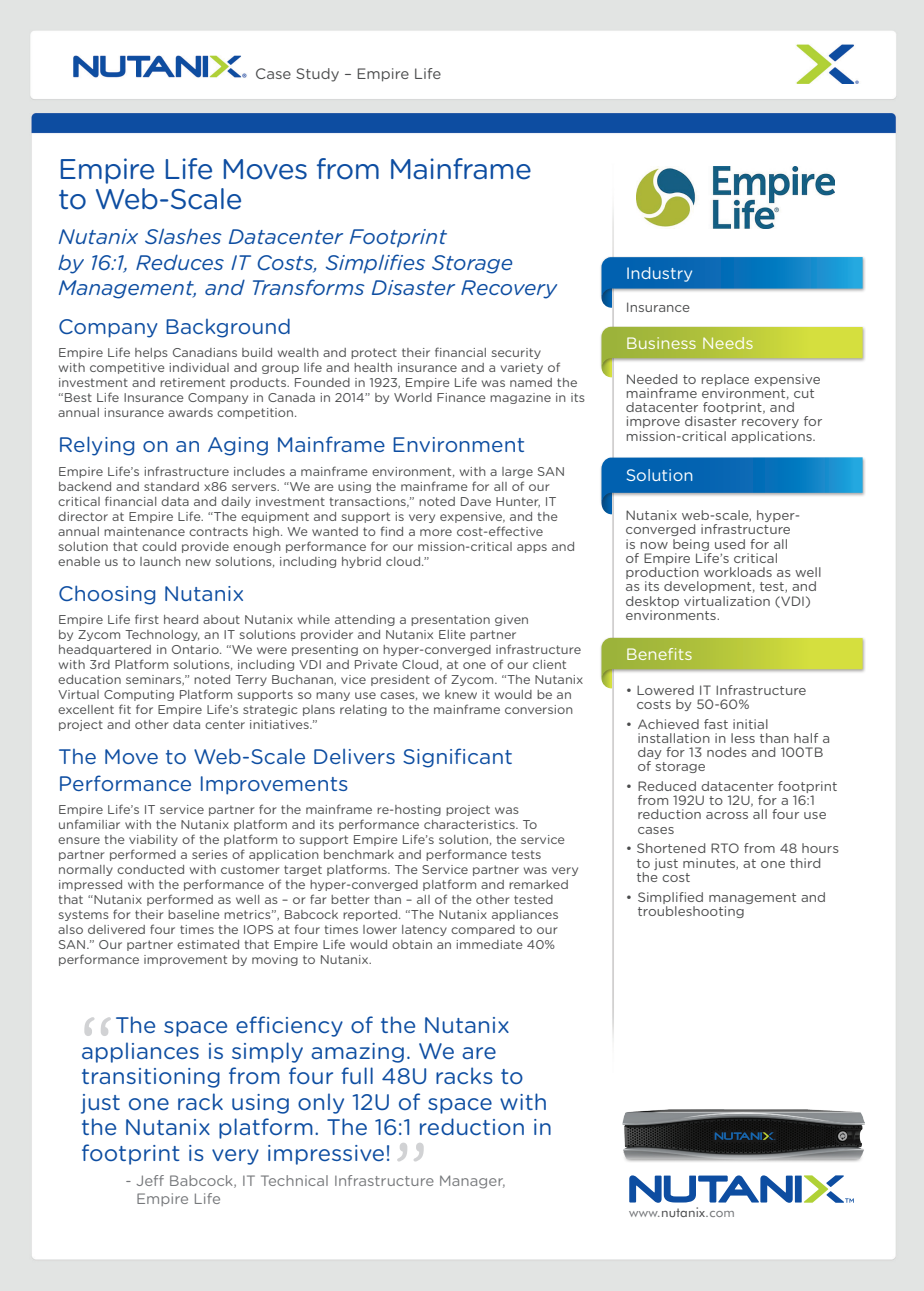
<style>
.page{position:relative;width:924px;height:1291px;background:#fff}
.page>*{position:absolute;margin:0;border:0;box-sizing:border-box;transform-origin:0 0}
.QUOTE_-_text{font:81.9px "Gotham Rounded";color:#d1d2d4}
.HEADLINE{font:28.5px/30px "Gotham Rounded";letter-spacing:-.02em;color:#0d4da1}
.SIDEBAR_-_Bullet_Poi{font:22.5px/25.5px "Gotham Rounded";color:#0d4da1}
.Section_Header_-_BLU{font:21px/27px "Gotham Rounded";color:#0d4da1}
.Section_Header_-_BLU-2{font:italic 21px/25.5px "Gotham Rounded";color:#0d4da1}
.SIDEBAR_-_Bullet_Poi-2{font:16.5px "Gotham Rounded";color:#fff}
.Section_Header_-_BLU-3{font:15px/18px "Gotham Rounded";color:#76787b}
.t1{font:15px "Gotham Rounded";color:#4b4c4d}
.SIDEBAR_-_Bullet_Poi-3{font:13.5px/14.2px "Gotham Rounded";color:#4b4c4d}
.Sidebar_Bullets{font:13.5px "Futura BT";letter-spacing:.015em;color:#76787b}
.Section_Header_-_BLU-4{font:12.75px/15px "Gotham Rounded";color:#4b4c4d}
.s1{color:#4b4c4d}
</style>
<div class="page">
<img style="left:0;top:0;width:923px;height:1290px">
<div style="left:599px;top:326px;width:267px;height:45px;background:#231f20;opacity:.4"></div>
<svg style="left:601px;top:327px;width:261px;height:50px"></svg>
<div style="left:599px;top:637px;width:267px;height:45px;background:#231f20;opacity:.4"></div>
<svg style="left:601px;top:638px;width:261px;height:50px"></svg>
<div style="left:599px;top:456px;width:267px;height:51px;background:#231f20;opacity:.4"></div>
<svg style="left:601px;top:457px;width:261px;height:57px"></svg>
<div style="left:599px;top:256px;width:267px;height:46px;background:#231f20;opacity:.4"></div>
<svg style="left:601px;top:257px;width:261px;height:51px"></svg>
<img style="left:636px;top:166px;width:198px;height:62px">
<img style="left:621px;top:1109px;width:243px;height:58px">
<svg style="left:629px;top:1175px;width:163px;height:27px"></svg>
<div style="left:794px;top:1175px;width:7px;height:27px;background:#0d4da1"></div>
<svg style="left:803px;top:1175px;width:50px;height:27px"></svg>
<p class="t1" style="left:255px;top:63px;width:187px">Case Study – Empire Life</p>
<p class="HEADLINE" style="left:58px;top:152px;width:475px">Empire Life Moves from Mainframe to Web-Scale</p>
<p class="Section_Header_-_BLU-2" style="left:58px;top:223px;width:500px">Nutanix Slashes Datacenter Footprint<br>by 16:1, Reduces IT Costs, Simplifies Storage<br>Management, and Transforms Disaster Recovery</p>
<p class="Section_Header_-_BLU" style="left:58px;top:312px;width:235px">Company Background</p>
<p class="Section_Header_-_BLU-4" style="left:58px;top:345px;width:528px">Empire Life helps Canadians build wealth and protect their financial security<br>with competitive individual and group life and health insurance and a variety of investment and retirement products. Founded in 1923, Empire Life was named the “Best Life Insurance Company in Canada in 2014” by World Finance magazine in its annual insurance awards competition.</p>
<p class="Section_Header_-_BLU" style="left:58px;top:430px;width:468px">Relying on an Aging Mainframe Environment</p>
<p class="Section_Header_-_BLU-4" style="left:58px;top:463px;width:518px">Empire Life’s infrastructure includes a mainframe environment, with a large SAN backend and standard x86 servers. “We are using the mainframe for all of our critical financial data and daily investment transactions,” noted Dave Hunter, IT director at Empire Life. “The equipment and support is very expensive, and the annual maintenance contracts high. We wanted to find a more cost-effective solution that could provide enough performance for our mission-critical apps and enable us to launch new solutions, including hybrid cloud.”</p>
<p class="Section_Header_-_BLU" style="left:58px;top:579px;width:187px">Choosing Nutanix</p>
<p class="Section_Header_-_BLU-4" style="left:58px;top:611px;width:527px">Empire Life first heard about Nutanix while attending a presentation given<br>by Zycom Technology, an IT solutions provider and Nutanix Elite partner headquartered in Ontario. “We were presenting on hyper-converged infrastructure with 3rd Platform solutions, including VDI and Private Cloud, at one of our client education seminars,” noted Terry Buchanan, vice president of Zycom. “The Nutanix Virtual Computing Platform supports so many use cases, we knew it would be an excellent fit for Empire Life’s strategic plans relating to the mainframe conversion project and other data center initiatives.”</p>
<p class="Section_Header_-_BLU" style="left:58px;top:742px;width:456px">The Move to Web-Scale Delivers Significant<br>Performance Improvements</p>
<p class="Section_Header_-_BLU-4" style="left:58px;top:801px;width:522px">Empire Life’s IT service partner for the mainframe re-hosting project was unfamiliar with the Nutanix platform and its performance characteristics. To ensure the viability of the platform to support Empire Life’s solution, the service partner performed a series of application benchmark and performance tests normally conducted with customer target platforms. The Service partner was very impressed with the performance of the hyper-converged platform and remarked that “Nutanix performed as well as – or far better than – all of the other tested systems for their baseline metrics”, Babcock reported. “The Nutanix appliances also delivered four times the IOPS at four times lower latency compared to our SAN.” Our partner estimated that Empire Life would obtain an immediate 40% performance improvement by moving to Nutanix.</p>
<p class="SIDEBAR_-_Bullet_Poi" style="left:81px;top:1011px;width:473px;text-indent:34px">The space efficiency of the Nutanix appliances is simply amazing. We are transitioning from four full 48U racks to just one rack using only 12U of space with the Nutanix platform. The 16:1 reduction in footprint is very impressive!</p>
<p class="Section_Header_-_BLU-3" style="left:136px;top:1170px;width:371px;text-indent:-11px">- Jeff Babcock, IT Technical Infrastructure Manager,<br>Empire Life</p>
<p class="QUOTE_-_text" style="left:78px;top:989px;width:38px">“</p>
<p class="QUOTE_-_text" style="left:429px;top:1189px;width:38px;rotate:-180deg">“</p>
<p class="SIDEBAR_-_Bullet_Poi-2" style="left:625px;top:261px;width:69px">Industry</p>
<p class="SIDEBAR_-_Bullet_Poi-3" style="left:625px;top:299px;width:66px">Insurance</p>
<p class="SIDEBAR_-_Bullet_Poi-2" style="left:625px;top:332px;width:129px">Business Needs</p>
<p class="SIDEBAR_-_Bullet_Poi-3" style="left:625px;top:371px;width:198px">Needed to replace expensive mainframe environment, cut datacenter footprint, and improve disaster recovery for mission-critical applications.</p>
<p class="SIDEBAR_-_Bullet_Poi-2" style="left:625px;top:463px;width:69px">Solution</p>
<p class="SIDEBAR_-_Bullet_Poi-3" style="left:625px;top:508px;width:197px">Nutanix web-scale, hyper&shy;converged infrastructure<br>is now being used for all<br>of Empire Life’s critical production workloads as well as its development, test, and desktop virtualization (VDI) environments.</p>
<p class="SIDEBAR_-_Bullet_Poi-2" style="left:625px;top:643px;width:69px">Benefits</p>
<p class="SIDEBAR_-_Bullet_Poi-3" style="left:636px;top:682px;width:172px;text-indent:-11px">• Lowered IT Infrastructure costs by 50-60%</p>
<p class="SIDEBAR_-_Bullet_Poi-3" style="left:637px;top:716px;width:194px;text-indent:-12px">• Achieved fast initial installation in less than half a day for 13 nodes and 100TB of storage</p>
<p class="SIDEBAR_-_Bullet_Poi-3" style="left:637px;top:778px;width:202px;text-indent:-12px">• Reduced datacenter footprint from 192U to 12U, for a 16:1 reduction across all four use cases</p>
<p class="SIDEBAR_-_Bullet_Poi-3" style="left:636px;top:841px;width:204px;text-indent:-11px">• Shortened RTO from 48 hours to just minutes, at one third the cost</p>
<p class="SIDEBAR_-_Bullet_Poi-3" style="left:637px;top:889px;width:190px;text-indent:-12px">• Simplified management and troubleshooting</p>
<p class="Sidebar_Bullets" style="left:629px;top:1204px;width:107px">www.<span class="s1">nutanix</span>.com</p>
</div>
